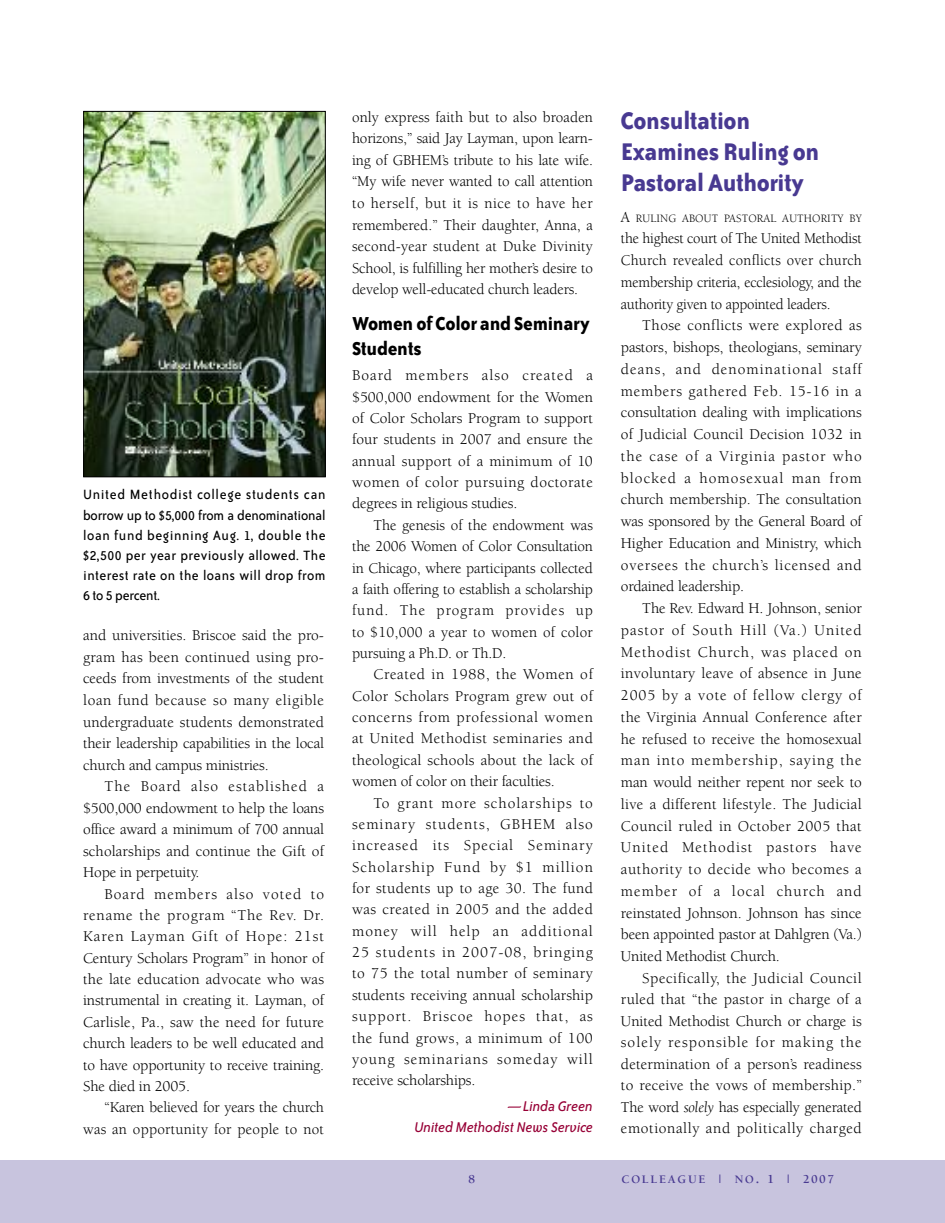
<style>
.page{position:relative;width:945px;height:1223px;background:#fff}
.page>*{position:absolute;margin:0;border:0;box-sizing:border-box;transform-origin:0 0}
.t1{font:700 27.65px/30.8px "Bailey Sans ITC";letter-spacing:-.015em;color:#483991;scale:.95 1}
.t2{font:700 21.53px/24.5px "Bailey Sans ITC";letter-spacing:-.015em;color:#000;scale:.95 1}
.t3{font:italic 16.1px/21.5px "Bailey Sans ITC";letter-spacing:-.01em;color:#970036;text-align:right;scale:.85 1}
.t4{font:15.4px/21.3px "Berkeley";letter-spacing:-.01em;color:#000;text-align:justify}
.t5{font:15.4px/20.1px "Bailey Sans ITC";letter-spacing:.025em;color:#000;text-align:justify}
.t6{font:15.4px/21.7px "Berkeley";letter-spacing:-.01em;color:#000;text-align:justify;scale:.96 1}
.t7{font:700 12.42px "Berkeley";color:#483991}
.t8{font:700 11.9px "Berkeley";letter-spacing:.15em;color:#483991}
.t9{font:11.55px "Berkeley";letter-spacing:.01em;color:#000}
.s1{font-size:15.4px}
.s2{font-style:italic}
.s3{font-size:11.72px}
.s4{font-size:15.58px}
.s5{font-size:12.42px}
</style>
<div class="page">
<div style="left:0;top:1160px;width:945px;height:62px;background:#c8c4de"></div>
<img style="left:85px;top:113px;width:239px;height:362px">
<div style="left:83px;top:111px;width:243px;height:366px;border:1px solid #000"></div>
<p class="t5" style="left:83px;top:485px;width:244px">United Methodist college students can borrow up to $5,000 from a denominational loan fund beginning Aug. 1, double the $2,500 per year previously allowed. The interest rate on the loans will drop from 6 to 5 percent.</p>
<p class="t4" style="left:83px;top:626px;width:242px">and universities. Briscoe said the pro&shy;gram has been continued using pro&shy;ceeds from investments of the student loan fund because so many eligible undergraduate students demonstrated their leadership capabilities in the local church and campus ministries.</p>
<p class="t4" style="left:83px;top:776px;width:242px;text-indent:21px">The Board also established a $500,000 endowment to help the loans office award a minimum of 700 annual scholarships and continue the Gift of Hope in perpetuity.</p>
<p class="t4" style="left:83px;top:884px;width:242px;text-indent:21px">Board members also voted to rename the program “The Rev. Dr.<br>Karen Layman Gift of Hope: 21st Century Scholars Program” in honor of the late education advocate who was instrumental in creating it. Layman, of Carlisle, Pa., saw the need for future church leaders to be well educated and to have opportunity to receive training.<br>She died in 2005.</p>
<p class="t4" style="left:83px;top:1097px;width:242px;text-align:right">“Karen believed for years the church was an opportunity for people to not</p>
<p class="t4" style="left:352px;top:107px;width:242px">only express faith but to also broaden horizons,” said Jay Layman, upon learn&shy;ing of GBHEM’s tribute to his late wife. “My wife never wanted to call attention to herself, but it is nice to have her remembered.” Their daughter, Anna, a second-year student at Duke Divinity School, is fulfilling her mother’s desire to develop well-educated church leaders.</p>
<h2 class="t2" style="left:352px;top:312px;width:252px">Women of Color and Seminary<br>Students</h2>
<p class="t4" style="left:352px;top:366px;width:242px">Board members also created a $500,000 endowment for the Women of Color Scholars Program to support four students in 2007 and ensure the annual support of a minimum of 10 women of color pursuing doctorate degrees in religious studies.</p>
<p class="t4" style="left:352px;top:515px;width:242px;text-indent:21px">The genesis of the endowment was the 2006 Women of Color Consultation in Chicago, where participants collected a faith offering to establish a scholarship fund. The program provides up to $10,000 a year to women of color pursuing a Ph.D. or Th.D.</p>
<p class="t4" style="left:352px;top:665px;width:242px;text-indent:21px">Created in 1988, the Women of Color Scholars Program grew out of concerns from professional women at United Methodist seminaries and theological schools about the lack of women of color on their faculties.</p>
<p class="t4" style="left:352px;top:793px;width:242px;text-indent:21px">To grant more scholarships to seminary students, GBHEM also increased its Special Seminary Scholarship Fund by $1 million for students up to age 30. The fund was created in 2005 and the added money will help an additional 25 students in 2007-08, bringing to 75 the total number of seminary students receiving annual scholarship support. Briscoe hopes that, as the fund grows, a minimum of 100 young seminarians someday will receive scholarships.</p>
<p class="t3" style="left:414px;top:1095px;width:211px">—Linda Green<br>United Methodist News Service</p>
<h1 class="t1" style="left:621px;top:107px;width:210px">Consultation<br>Examines Ruling on<br>Pastoral Authority</h1>
<p class="t9" style="left:621px;top:213px;width:242px"><span class="s1">A</span> RULING ABOUT PASTORAL AUTHORITY BY</p>
<p class="t6" style="left:621px;top:229px;width:252px">the highest court of The United Methodist Church revealed conflicts over church membership criteria, ecclesiology, and the authority given to appointed leaders.</p>
<p class="t4" style="left:621px;top:316px;width:242px;text-indent:21px">Those conflicts were explored as pastors, bishops, theologians, seminary deans, and denominational staff members gathered Feb. 15-16 in a consultation dealing with implications of Judicial Council Decision 1032 in the case of a Virginia pastor who blocked a homosexual man from church membership. The consultation was sponsored by the General Board of Higher Education and Ministry, which oversees the church’s licensed and ordained leadership.</p>
<p class="t4" style="left:621px;top:598px;width:242px;text-indent:21px">The Rev. Edward H. Johnson, senior pastor of South Hill (Va.) United Methodist Church, was placed on involuntary leave of absence in June 2005 by a vote of fellow clergy of the Virginia Annual Conference after he refused to receive the homosexual man into membership, saying the man would neither repent nor seek to live a different lifestyle. The Judicial Council ruled in October 2005 that United Methodist pastors have authority to decide who becomes a member of a local church and reinstated Johnson. Johnson has since been appointed pastor at Dahlgren (Va.)<br>United Methodist Church.</p>
<p class="t4" style="left:621px;top:968px;width:242px;text-indent:21px">Specifically, the Judicial Council ruled that “the pastor in charge of a United Methodist Church or charge is solely responsible for making the determination of a person’s readiness to receive the vows of membership.” The word <span class="s2">solely</span> has especially generated emotionally and politically charged</p>
<p class="t7" style="left:468px;top:1174px;width:8px">8</p>
<p class="t8" style="left:621px;top:1174px;width:214px">COLLEAGUE ❘ <span class="s3">NO</span><span class="s4">.</span> <span class="s5">1</span> ❘ <span class="s5">2007</span></p>
</div>
